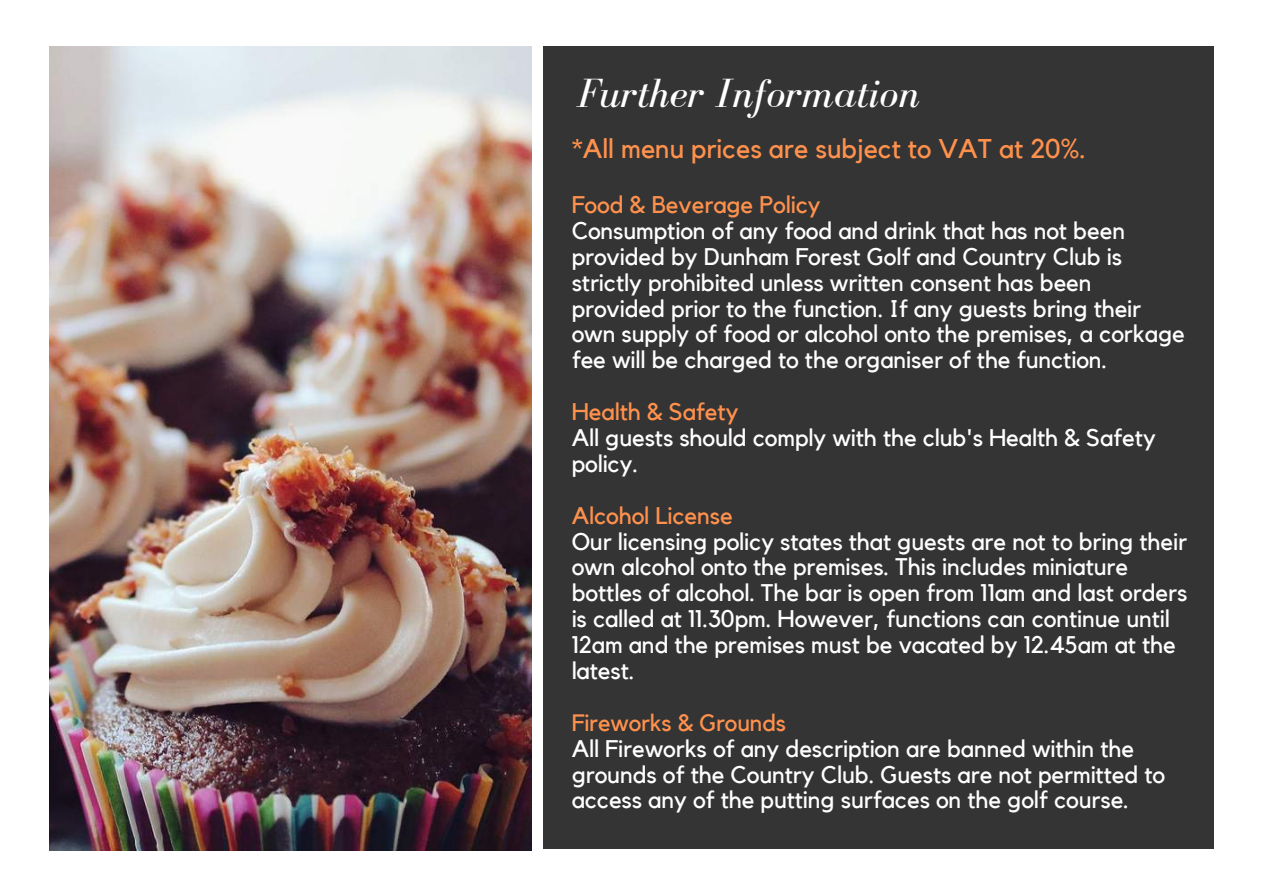
<style>
.page{position:relative;width:1263px;height:894px;background:#fff}
.page>*{position:absolute;margin:0;border:0;box-sizing:border-box;transform-origin:0 0}
.t1{font:italic 42px "Bodoni FLF";color:#fff}
.t2{font:27px "Kollektif";color:#ff914d}
.t3{font:24px/25.8px "Kollektif";letter-spacing:-.005em;color:#fff}
.t4{font:24px "Kollektif";letter-spacing:-.005em;color:#ff914d}
.t5{font:23.55px "Kollektif";letter-spacing:-.005em;color:#ff914d}
</style>
<div class="page">
<img style="left:49px;top:46px;width:483px;height:803px">
<div style="left:543px;top:46px;width:671px;height:802px;background:#343434"></div>
<h1 class="t1" style="left:578px;top:70px;width:344px">Further Information</h1>
<p class="t2" style="left:572px;top:136px;width:516px">*All menu prices are subject to VAT at 20%.</p>
<p class="t4" style="left:572px;top:193px;width:250px">Food &amp; Beverage Policy</p>
<p class="t3" style="left:572px;top:218px;width:615px">Consumption of any food and drink that has not been provided by Dunham Forest Golf and Country Club is strictly prohibited unless written consent has been provided prior to the function. If any guests bring their own supply of food or alcohol onto the premises, a corkage fee will be charged to the organiser of the function.</p>
<p class="t4" style="left:572px;top:400px;width:168px">Health &amp; Safety</p>
<p class="t3" style="left:572px;top:425px;width:586px">All guests should comply with the club's Health &amp; Safety policy.</p>
<p class="t4" style="left:572px;top:504px;width:163px">Alcohol License</p>
<p class="t3" style="left:572px;top:529px;width:617px">Our licensing policy states that guests are not to bring their own alcohol onto the premises. This includes miniature bottles of alcohol. The bar is open from 11am and last orders is called at 11.30pm. However, functions can continue until 12am and the premises must be vacated by 12.45am at the latest.</p>
<p class="t5" style="left:572px;top:711px;width:216px">Fireworks &amp; Grounds</p>
<p class="t3" style="left:572px;top:736px;width:595px">All Fireworks of any description are banned within the grounds of the Country Club. Guests are not permitted to access any of the putting surfaces on the golf course.</p>
</div>
